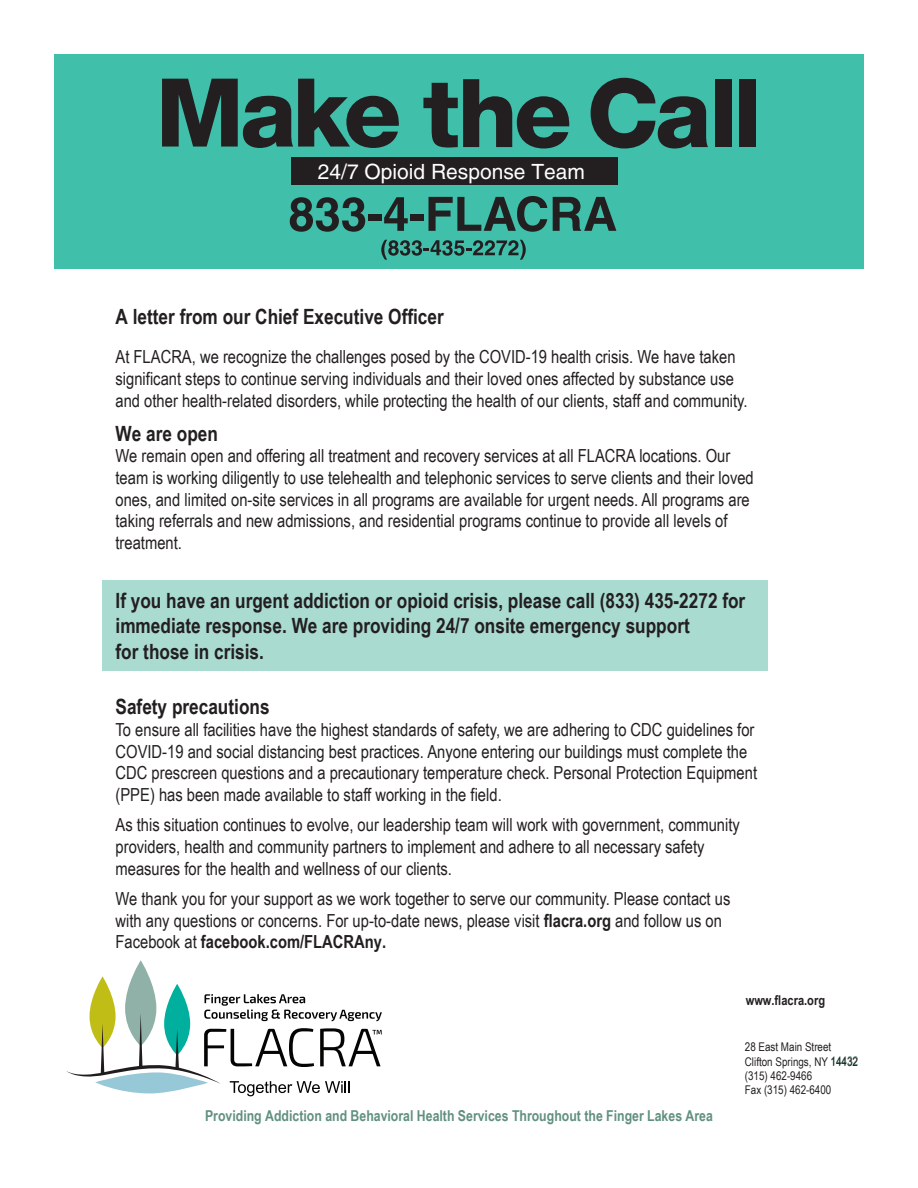
<style>
.page{position:relative;width:918px;height:1188px;background:#fff}
.page>*{position:absolute;margin:0;border:0;box-sizing:border-box;transform-origin:0 0}
.t1{font:700 21px/25.2px "Arial Narrow";color:#231f20}
.t2{font:21px "Helvetica";color:#fff}
.t3{font:18px/21.6px "Arial Narrow";color:#231f20}
.t4{font:700 15px "Arial Narrow";color:#619080}
.t5{font:700 13.5px "Arial Narrow";color:#231f20}
.t6{font:12px/14.4px "Arial Narrow";color:#231f20}
.s1{font-weight:700}
</style>
<div class="page">
<div style="left:103px;top:580px;width:665px;height:91px;background:#a9dbd1"></div>
<div style="left:54px;top:54px;width:810px;height:215px;background:#40bfab"></div>
<svg style="left:162px;top:79px;width:237px;height:69px"></svg>
<svg style="left:423px;top:79px;width:147px;height:69px"></svg>
<svg style="left:591px;top:78px;width:117px;height:71px"></svg>
<div style="left:715px;top:79px;width:17px;height:68px;background:#231f20"></div>
<div style="left:740px;top:79px;width:16px;height:68px;background:#231f20"></div>
<div style="left:291px;top:158px;width:327px;height:27px;background:#231f20"></div>
<svg style="left:290px;top:197px;width:75px;height:35px"></svg>
<div style="left:368px;top:215px;width:14px;height:6px;background:#231f20"></div>
<svg style="left:384px;top:197px;width:24px;height:34px"></svg>
<div style="left:410px;top:215px;width:14px;height:6px;background:#231f20"></div>
<svg style="left:429px;top:196px;width:118px;height:36px"></svg>
<svg style="left:553px;top:197px;width:63px;height:34px"></svg>
<svg style="left:381px;top:240px;width:145px;height:20px"></svg>
<svg style="left:66px;top:960px;width:316px;height:136px"></svg>
<p class="t2" style="left:318px;top:160px;width:269px">24/7 Opioid Response Team</p>
<p class="t1" style="left:116px;top:304px;width:330px">A letter from our Chief Executive Officer</p>
<p class="t3" style="left:116px;top:346px;width:634px">At FLACRA, we recognize the challenges posed by the COVID-19 health crisis. We have taken significant steps to continue serving individuals and their loved ones affected by substance use and other health-related disorders, while protecting the health of our clients, staff and community.</p>
<p class="t1" style="left:116px;top:421px;width:104px">We are open</p>
<p class="t3" style="left:116px;top:445px;width:640px">We remain open and offering all treatment and recovery services at all FLACRA locations. Our team is working diligently to use telehealth and telephonic services to serve clients and their loved ones, and limited on-site services in all programs are available for urgent needs. All programs are taking referrals and new admissions, and residential programs continue to provide all levels of treatment.</p>
<p class="t1" style="left:116px;top:588px;width:631px">If you have an urgent addiction or opioid crisis, please call (833) 435-2272 for immediate response. We are providing 24/7 onsite emergency support<br>for those in crisis.</p>
<p class="t1" style="left:116px;top:694px;width:156px">Safety precautions</p>
<p class="t3" style="left:116px;top:719px;width:643px">To ensure all facilities have the highest standards of safety, we are adhering to CDC guidelines for COVID-19 and social distancing best practices. Anyone entering our buildings must complete the CDC prescreen questions and a precautionary temperature check. Personal Protection Equipment (PPE) has been made available to staff working in the field.</p>
<p class="t3" style="left:116px;top:814px;width:626px">As this situation continues to evolve, our leadership team will work with government, community providers, health and community partners to implement and adhere to all necessary safety measures for the health and wellness of our clients.</p>
<p class="t3" style="left:116px;top:888px;width:616px">We thank you for your support as we work together to serve our community. Please contact us with any questions or concerns. For up-to-date news, please visit <span class="s1">flacra.org</span> and follow us on<br>Facebook at <span class="s1">facebook.com/FLACRAny.</span></p>
<p class="t5" style="left:746px;top:992px;width:81px">www.flacra.org</p>
<p class="t4" style="left:205px;top:1107px;width:509px">Providing Addiction and Behavioral Health Services Throughout the Finger Lakes Area</p>
<p class="t6" style="left:745px;top:1040px;width:115px">28 East Main Street<br>Clifton Springs, NY 14432 (315) 462-9466<br>Fax (315) 462-6400</p>
</div>
